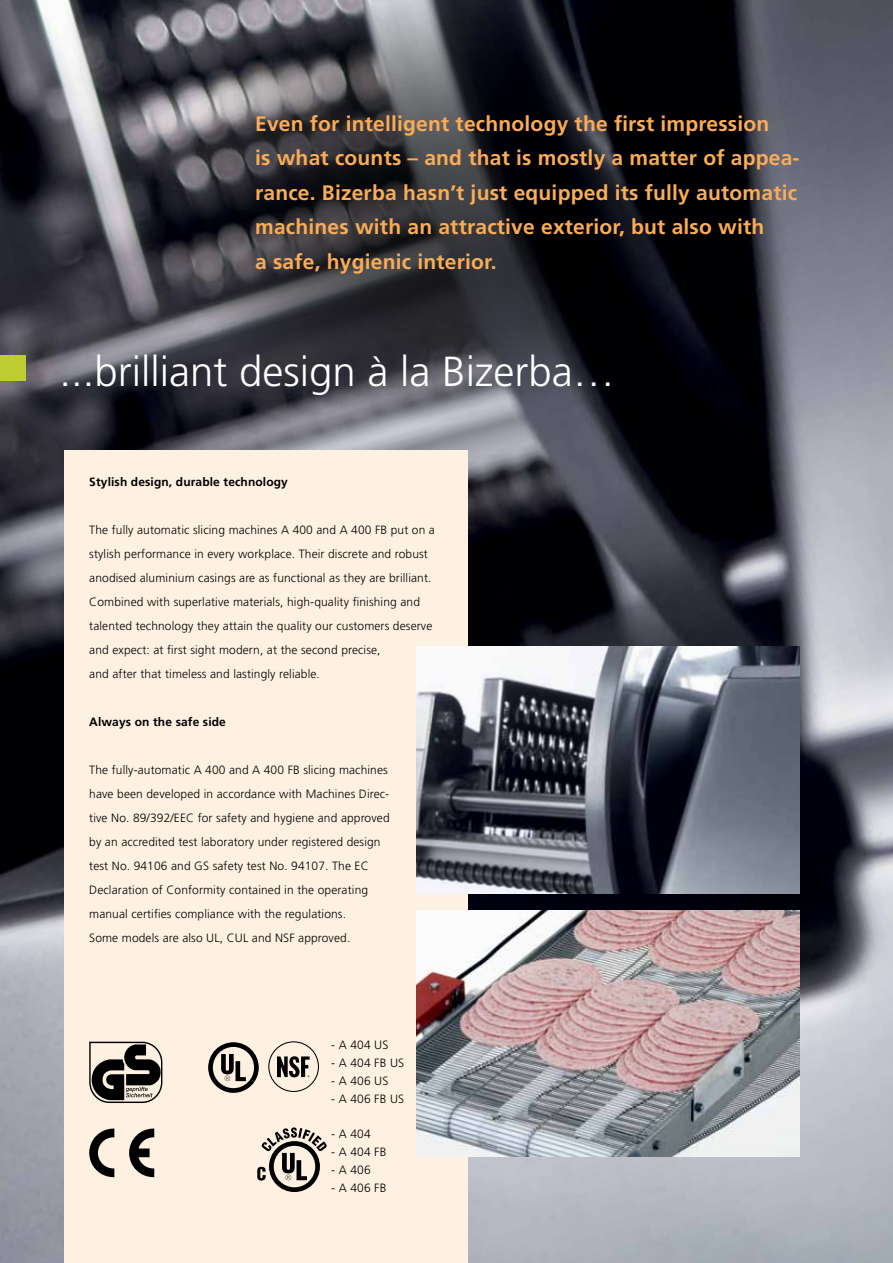
<style>
.page{position:relative;width:893px;height:1263px;background:#fff}
.page>*{position:absolute;margin:0;border:0;box-sizing:border-box;transform-origin:0 0}
.t1{font:300 42px "Frutiger";color:#fff}
.t2{font:700 21px/34.5px "Frutiger";letter-spacing:.01em;color:#faac56}
.t3{font:300 12px/24px "Frutiger";letter-spacing:.01em;color:#000}
.t4{font:700 12px "Frutiger";letter-spacing:.01em;color:#000}
</style>
<div class="page">
<img style="left:0;top:0;width:893px;height:1263px">
<div style="left:0;top:355px;width:26px;height:26px;background:#becd31"></div>
<div style="left:64px;top:451px;width:404px;height:812px;background:#fff1e2"></div>
<img style="left:417px;top:910px;width:382px;height:247px">
<img style="left:417px;top:646px;width:382px;height:247px">
<svg style="left:208px;top:1042px;width:51px;height:51px"></svg>
<svg style="left:277px;top:1056px;width:33px;height:21px"></svg>
<div style="left:268px;top:1041px;width:51px;height:51px;border:1px solid #000;border-radius:50%"></div>
<svg style="left:269px;top:1141px;width:51px;height:51px"></svg>
<svg style="left:274px;top:1146px;width:41px;height:41px"></svg>
<svg style="left:257px;top:1127px;width:70px;height:53px"></svg>
<svg style="left:89px;top:1042px;width:73px;height:61px"></svg>
<svg style="left:89px;top:1128px;width:26px;height:49px"></svg>
<svg style="left:129px;top:1128px;width:25px;height:49px"></svg>
<svg style="left:164px;top:0;width:527px;height:423px;background:#323238"></svg>
<p class="t2" style="left:255px;top:106px;width:546px">Even for intelligent technology the first impression<br>is what counts – and that is mostly a matter of appea&shy;rance. Bizerba hasn’t just equipped its fully automatic machines with an attractive exterior, but also with<br>a safe, hygienic interior.</p>
<h1 class="t1" style="left:60px;top:348px;width:557px">...brilliant design à la Bizerba…</h1>
<p class="t4" style="left:89px;top:474px;width:200px">Stylish design, durable technology</p>
<p class="t3" style="left:89px;top:518px;width:347px">The fully automatic slicing machines A 400 and A 400 FB put on a stylish performance in every workplace. Their discrete and robust anodised aluminium casings are as functional as they are brilliant.<br>Combined with superlative materials, high-quality finishing and talented technology they attain the quality our customers deserve and expect: at first sight modern, at the second precise,<br>and after that timeless and lastingly reliable.</p>
<p class="t4" style="left:89px;top:714px;width:138px">Always on the safe side</p>
<p class="t3" style="left:89px;top:758px;width:302px">The fully-automatic A 400 and A 400 FB slicing machines have been developed in accordance with Machines Direc&shy;tive No. 89/392/EEC for safety and hygiene and approved by an accredited test laboratory under registered design test No. 94106 and GS safety test No. 94107. The EC Declaration of Conformity contained in the operating manual certifies compliance with the regulations.<br>Some models are also UL, CUL and NSF approved.</p>
<p class="t3" style="left:331px;top:1033px;width:59px">- A 404 US</p>
<p class="t3" style="left:331px;top:1051px;width:74px">- A 404 FB US</p>
<p class="t3" style="left:331px;top:1069px;width:59px">- A 406 US</p>
<p class="t3" style="left:331px;top:1087px;width:74px">- A 406 FB US</p>
<p class="t3" style="left:331px;top:1122px;width:41px">- A 404</p>
<p class="t3" style="left:331px;top:1140px;width:57px">- A 404 FB</p>
<p class="t3" style="left:331px;top:1158px;width:41px">- A 406</p>
<p class="t3" style="left:331px;top:1176px;width:57px">- A 406 FB</p>
</div>
